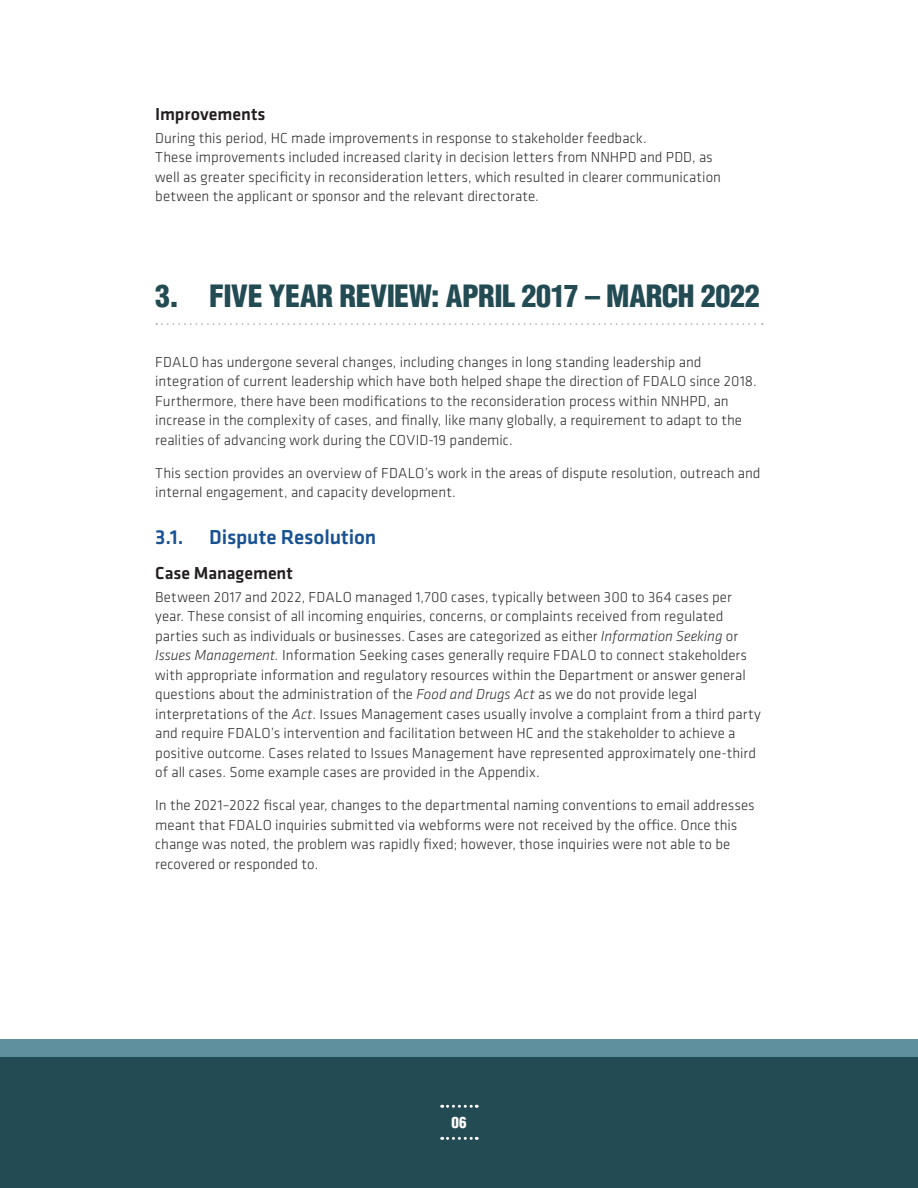
<style>
.page{position:relative;width:918px;height:1188px;background:#fff}
.page>*{position:absolute;margin:0;border:0;box-sizing:border-box;transform-origin:0 0}
.t1{font:900 condensed 30px "Helvetica LT Std";letter-spacing:-.015em;color:#224b53}
.Heading_2__1_1{font:500 21px "Klavika Basic";letter-spacing:-.005em;color:#185292}
.Heading_3{font:500 18px "Klavika Basic";color:#231f20}
.Body{font:300 15px/19.5px "Klavika Basic";letter-spacing:.005em;color:#312f30}
.t2{font:900 condensed 15px "Helvetica LT Std";color:#fff}
.s1{font-style:italic}
</style>
<div class="page">
<div style="left:0;top:1040px;width:918px;height:148px;background:#224b53"></div>
<div style="left:0;top:1040px;width:918px;height:17px;background:#5f909e"></div>
<svg style="left:442px;top:1105px;width:35px;height:3px"></svg>
<svg style="left:442px;top:1137px;width:35px;height:3px"></svg>
<svg style="left:156px;top:323px;width:607px;height:2px"></svg>
<p class="Heading_3" style="left:155px;top:102px;width:112px">Improvements</p>
<p class="Body" style="left:155px;top:128px;width:567px">During this period, HC made improvements in response to stakeholder feedback.<br>These improvements included increased clarity in decision letters from NNHPD and PDD, as well as greater specificity in reconsideration letters, which resulted in clearer communication between the applicant or sponsor and the relevant directorate.</p>
<p class="t1" style="left:155px;top:277px;width:606px">3. FIVE YEAR REVIEW: APRIL 2017 – MARCH 2022</p>
<p class="Body" style="left:155px;top:352px;width:603px">FDALO has undergone several changes, including changes in long standing leadership and integration of current leadership which have both helped shape the direction of FDALO since 2018.<br>Furthermore, there have been modifications to the reconsideration process within NNHPD, an increase in the complexity of cases, and finally, like many globally, a requirement to adapt to the realities of advancing work during the COVID-19 pandemic.</p>
<p class="Body" style="left:155px;top:463px;width:607px">This section provides an overview of FDALO’s work in the areas of dispute resolution, outreach and internal engagement, and capacity development.</p>
<p class="Heading_2__1_1" style="left:155px;top:523px;width:223px">3.1. Dispute Resolution</p>
<p class="Heading_3" style="left:155px;top:561px;width:139px">Case Management</p>
<p class="Body" style="left:155px;top:587px;width:607px">Between 2017 and 2022, FDALO managed 1,700 cases, typically between 300 to 364 cases per year. These consist of all incoming enquiries, concerns, or complaints received from regulated parties such as individuals or businesses. Cases are categorized as either <span class="s1">Information Seeking</span> or <span class="s1">Issues Management.</span> Information Seeking cases generally require FDALO to connect stakeholders with appropriate information and regulatory resources within the Department or answer general questions about the administration of the <span class="s1">Food and Drugs Act</span> as we do not provide legal interpretations of the <span class="s1">Act</span>. Issues Management cases usually involve a complaint from a third party and require FDALO’s intervention and facilitation between HC and the stakeholder to achieve a positive outcome. Cases related to Issues Management have represented approximately one-third of all cases. Some example cases are provided in the Appendix.</p>
<p class="Body" style="left:155px;top:795px;width:601px">In the 2021–2022 fiscal year, changes to the departmental naming conventions to email addresses meant that FDALO inquiries submitted via webforms were not received by the office. Once this change was noted, the problem was rapidly fixed; however, those inquiries were not able to be recovered or responded to.</p>
<p class="t2" style="left:452px;top:1113px;width:16px">06</p>
</div>
